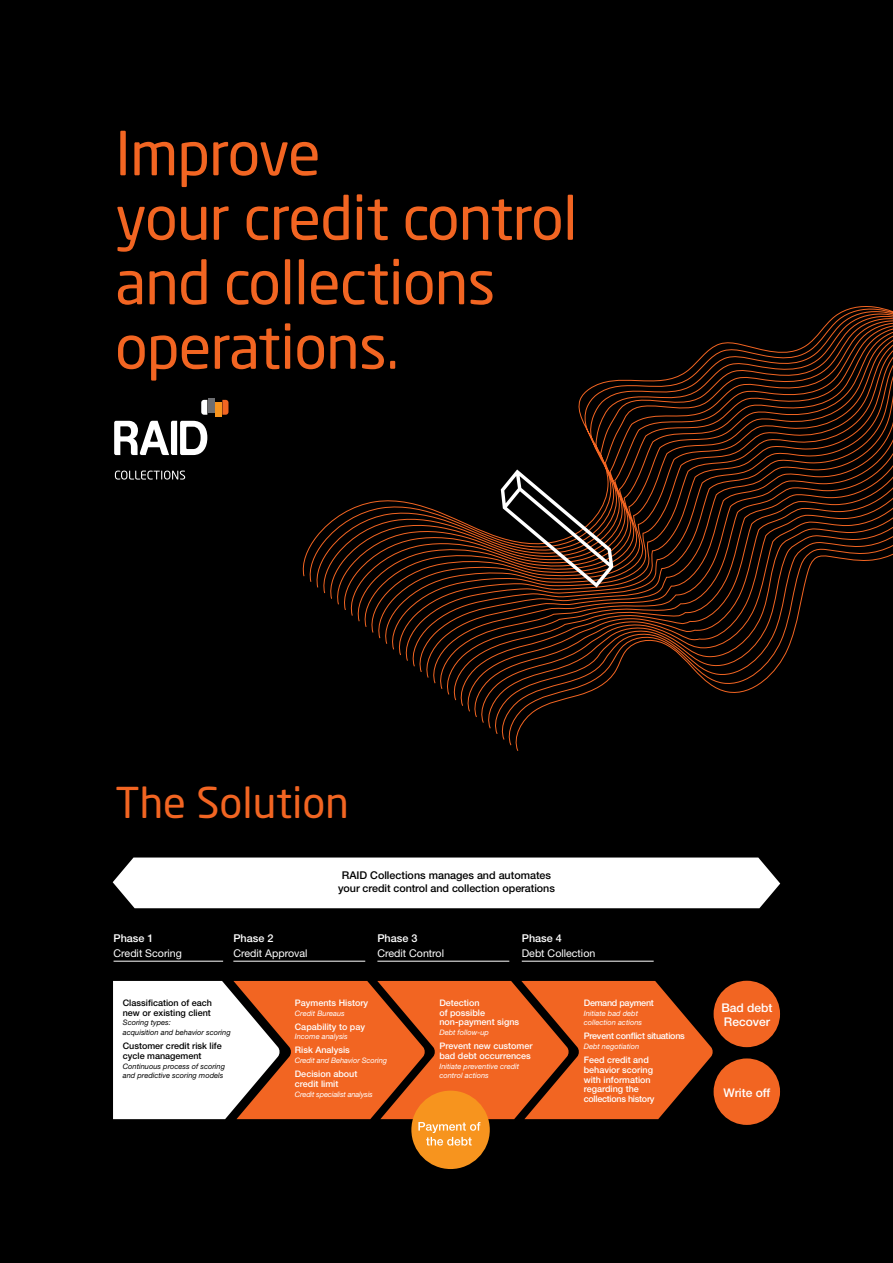
<style>
.page{position:relative;width:893px;height:1263px;background:#000}
.page>*{position:absolute;margin:0;border:0;box-sizing:border-box;transform-origin:0 0}
.t1{font:60px/64.5px "Neo Sans Std";letter-spacing:-.01em;color:#f26522}
.t2{font:42px "Neo Sans Std";color:#f26522}
.t3{font:500 12px/14.4px "Helvetica Neue";color:#fff}
.t4{font:500 10.8px/13.5px "Helvetica Neue";letter-spacing:-.005em;color:#000;text-align:center}
.t5{font:500 10.8px "Helvetica Neue";color:#fff}
.t6{font:10.65px "Helvetica Neue";color:#fff}
.t7{font:500 9px/9.8px "Helvetica Neue";color:#fff}
.t8{font:500 9px/9.8px "Helvetica Neue";color:#000}
.t9{font:500 9px "Helvetica Neue";letter-spacing:-.03em;color:#fff}
.t10{font:italic 7.5px/9.8px "Helvetica Neue";color:#fff}
.t11{font:italic 7.5px/9.8px "Helvetica Neue";color:#000}
.t12{font:italic 7.5px "Helvetica Neue";letter-spacing:-.02em;color:#fff}
</style>
<div class="page">
<svg style="left:302px;top:306px;width:591px;height:445px"></svg>
<svg style="left:501px;top:469px;width:112px;height:119px"></svg>
<svg style="left:114px;top:421px;width:93px;height:34px"></svg>
<svg style="left:222px;top:400px;width:6px;height:15px"></svg>
<svg style="left:201px;top:400px;width:6px;height:15px"></svg>
<div style="left:208px;top:398px;width:7px;height:14px;background:#6d6e71"></div>
<div style="left:215px;top:402px;width:7px;height:14px;background:#f7941e"></div>
<svg style="left:115px;top:471px;width:70px;height:9px"></svg>
<div style="left:113px;top:857px;width:667px;height:51px;background:#fff"></div>
<div style="left:714px;top:981px;width:66px;height:66px;background:#f26522;border-radius:50%"></div>
<div style="left:714px;top:1058px;width:66px;height:67px;background:#f26522;border-radius:50%"></div>
<hr style="left:114px;top:961px;width:109px;height:1px;background:#fff">
<hr style="left:233px;top:961px;width:132px;height:1px;background:#fff">
<hr style="left:377px;top:961px;width:132px;height:1px;background:#fff">
<hr style="left:522px;top:961px;width:132px;height:1px;background:#fff">
<div style="left:411px;top:1090px;width:79px;height:79px;background:#f7941e;border-radius:50%"></div>
<svg style="left:113px;top:981px;width:600px;height:164px"></svg>
<h1 class="t1" style="left:115px;top:120px;width:464px">Improve<br>your credit control and collections operations.</h1>
<h2 class="t2" style="left:115px;top:777px;width:235px">The Solution</h2>
<p class="t5" style="left:114px;top:931px;width:42px">Phase 1</p>
<p class="t6" style="left:114px;top:947px;width:70px">Credit Scoring</p>
<p class="t5" style="left:233px;top:931px;width:42px">Phase 2</p>
<p class="t6" style="left:233px;top:947px;width:76px">Credit Approval</p>
<p class="t4" style="left:338px;top:868px;width:218px">RAID Collections manages and automates your credit control and collection operations</p>
<p class="t5" style="left:377px;top:931px;width:42px">Phase 3</p>
<p class="t6" style="left:377px;top:947px;width:68px">Credit Control</p>
<p class="t5" style="left:522px;top:931px;width:42px">Phase 4</p>
<p class="t6" style="left:522px;top:947px;width:75px">Debt Collection</p>
<p class="t8" style="left:123px;top:998px;width:91px">Classification of each new or existing client</p>
<p class="t11" style="left:123px;top:1018px;width:109px">Scoring types:<br>acquisition and behavior scoring</p>
<p class="t8" style="left:123px;top:1041px;width:100px">Customer credit risk life cycle management</p>
<p class="t11" style="left:123px;top:1061px;width:104px">Continuous process of scoring and predictive scoring models</p>
<p class="t7" style="left:295px;top:998px;width:75px">Payments History</p>
<p class="t10" style="left:295px;top:1008px;width:52px">Credit Bureaus</p>
<p class="t7" style="left:295px;top:1021px;width:72px">Capability to pay</p>
<p class="t10" style="left:295px;top:1032px;width:55px">Income analysis</p>
<p class="t7" style="left:295px;top:1045px;width:57px">Risk Analysis</p>
<p class="t10" style="left:295px;top:1055px;width:94px">Credit and Behavior Scoring</p>
<p class="t7" style="left:295px;top:1069px;width:64px">Decision about credit limit</p>
<p class="t12" style="left:295px;top:1089px;width:79px">Credit specialist analysis</p>
<p class="t7" style="left:439px;top:998px;width:81px">Detection<br>of possible non-payment signs</p>
<p class="t10" style="left:439px;top:1027px;width:51px">Debt follow-up</p>
<p class="t7" style="left:439px;top:1041px;width:95px">Prevent new customer bad debt occurrences</p>
<p class="t10" style="left:439px;top:1061px;width:81px">Initiate preventive credit control actions</p>
<p class="t9" style="left:584px;top:997px;width:72px">Demand payment</p>
<p class="t10" style="left:584px;top:1008px;width:60px">Initiate bad debt collection actions</p>
<p class="t9" style="left:584px;top:1031px;width:103px">Prevent conflict situations</p>
<p class="t10" style="left:584px;top:1041px;width:57px">Debt negotiation</p>
<p class="t7" style="left:584px;top:1055px;width:72px">Feed credit and behavior scoring with information regarding the collections history</p>
<h3 class="t3" style="left:721px;top:1000px;width:53px">Bad debt<br>Recover</h3>
<h3 class="t3" style="left:724px;top:1085px;width:48px">Write off</h3>
</div>
